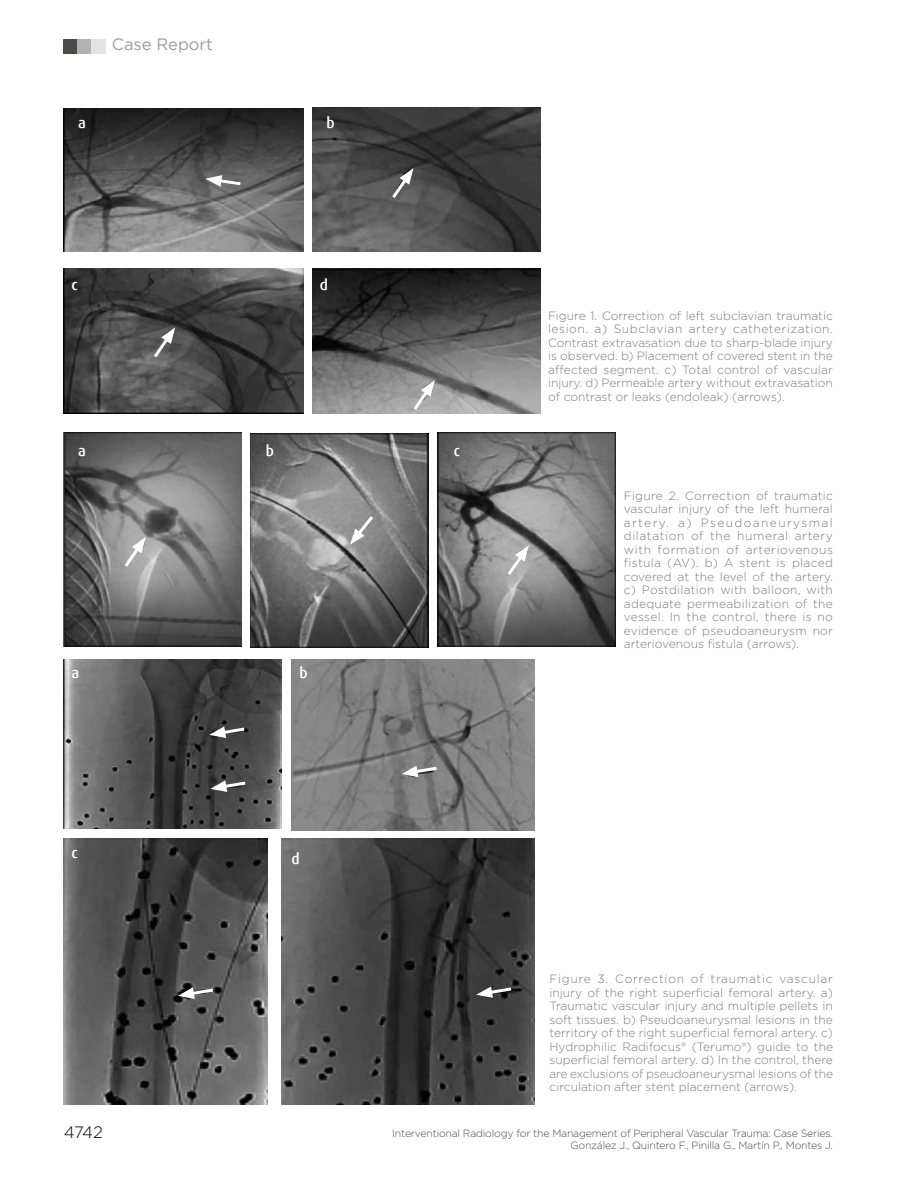
<style>
.page{position:relative;width:918px;height:1188px;background:#fff}
.page>*{position:absolute;margin:0;border:0;box-sizing:border-box;transform-origin:0 0}
.t1{font:16.5px "Gotham";color:#9d9d9c}
.t2{font:300 16.5px "Gotham";color:#000}
.t3{font:500 15px "Dax";color:#fff}
.t4{font:300 12px/13.5px "Gotham";color:#7c7b7b;text-align:justify}
.t5{font:300 10.5px/12.6px "Gotham";letter-spacing:-.02em;color:#4a4a49;text-align:right}
</style>
<div class="page">
<div style="left:64px;top:40px;width:14px;height:14px;background:#4a4a49"></div>
<div style="left:78px;top:40px;width:14px;height:14px;background:#b3b2b2"></div>
<div style="left:92px;top:40px;width:14px;height:14px;background:#e3e3e3"></div>
<img style="left:64px;top:108px;width:239px;height:143px">
<img style="left:312px;top:108px;width:229px;height:143px">
<img style="left:64px;top:269px;width:239px;height:145px">
<img style="left:312px;top:269px;width:229px;height:145px">
<img style="left:64px;top:432px;width:178px;height:215px">
<img style="left:251px;top:433px;width:178px;height:215px">
<img style="left:438px;top:432px;width:178px;height:215px">
<img style="left:64px;top:660px;width:217px;height:169px">
<img style="left:291px;top:660px;width:243px;height:170px">
<img style="left:64px;top:839px;width:203px;height:266px">
<img style="left:281px;top:839px;width:253px;height:266px">
<svg style="left:205px;top:175px;width:39px;height:12px"></svg>
<svg style="left:389px;top:168px;width:25px;height:33px"></svg>
<svg style="left:411px;top:380px;width:24px;height:33px"></svg>
<svg style="left:151px;top:327px;width:24px;height:34px"></svg>
<svg style="left:122px;top:537px;width:24px;height:33px"></svg>
<svg style="left:505px;top:545px;width:24px;height:33px"></svg>
<svg style="left:350px;top:513px;width:26px;height:32px"></svg>
<svg style="left:209px;top:726px;width:39px;height:12px"></svg>
<svg style="left:210px;top:780px;width:39px;height:12px"></svg>
<svg style="left:178px;top:987px;width:38px;height:12px"></svg>
<svg style="left:476px;top:986px;width:38px;height:12px"></svg>
<svg style="left:402px;top:765px;width:38px;height:12px"></svg>
<p class="t3" style="left:78px;top:114px;width:9px">a</p>
<h1 class="t1" style="left:112px;top:34px;width:103px">Case Report</h1>
<p class="t3" style="left:72px;top:276px;width:8px">c</p>
<p class="t3" style="left:327px;top:114px;width:10px">b</p>
<p class="t3" style="left:320px;top:276px;width:10px">d</p>
<p class="t3" style="left:78px;top:442px;width:9px">a</p>
<p class="t3" style="left:266px;top:442px;width:10px">b</p>
<p class="t3" style="left:72px;top:664px;width:9px">a</p>
<p class="t3" style="left:300px;top:664px;width:10px">b</p>
<p class="t3" style="left:72px;top:844px;width:8px">c</p>
<p class="t3" style="left:291px;top:850px;width:10px">d</p>
<p class="t3" style="left:454px;top:442px;width:8px">c</p>
<p class="t4" style="left:548px;top:308px;width:286px">Figure 1. Correction of left subclavian traumatic lesion. a) Subclavian artery catheterization.<br>Contrast extravasation due to sharp-blade injury is observed. b) Placement of covered stent in the affected segment. c) Total control of vascular injury. d) Permeable artery without extravasation of contrast or leaks (endoleak) (arrows).</p>
<p class="t4" style="left:624px;top:488px;width:211px">Figure 2. Correction of traumatic vascular injury of the left humeral artery. a) Pseudoaneurysmal dilatation of the humeral artery with formation of arteriovenous fistula (AV). b) A stent is placed covered at the level of the artery. c) Postdilation with balloon, with adequate permeabilization of the vessel. In the control, there is no evidence of pseudoaneurysm nor arteriovenous fistula (arrows).</p>
<p class="t4" style="left:550px;top:972px;width:285px">Figure 3. Correction of traumatic vascular injury of the right superficial femoral artery. a)<br>Traumatic vascular injury and multiple pellets in soft tissues. b) Pseudoaneurysmal lesions in the territory of the right superficial femoral artery. c)<br>Hydrophilic Radifocus® (Terumo®) guide to the superficial femoral artery. d) In the control, there are exclusions of pseudoaneurysmal lesions of the circulation after stent placement (arrows).</p>
<h1 class="t2" style="left:64px;top:1122px;width:41px">4742</h1>
<p class="t5" style="left:392px;top:1127px;width:442px">Interventional Radiology for the Management of Peripheral Vascular Trauma: Case Series.<br>González J., Quintero F., Pinilla G., Martín P., Montes J.</p>
</div>
